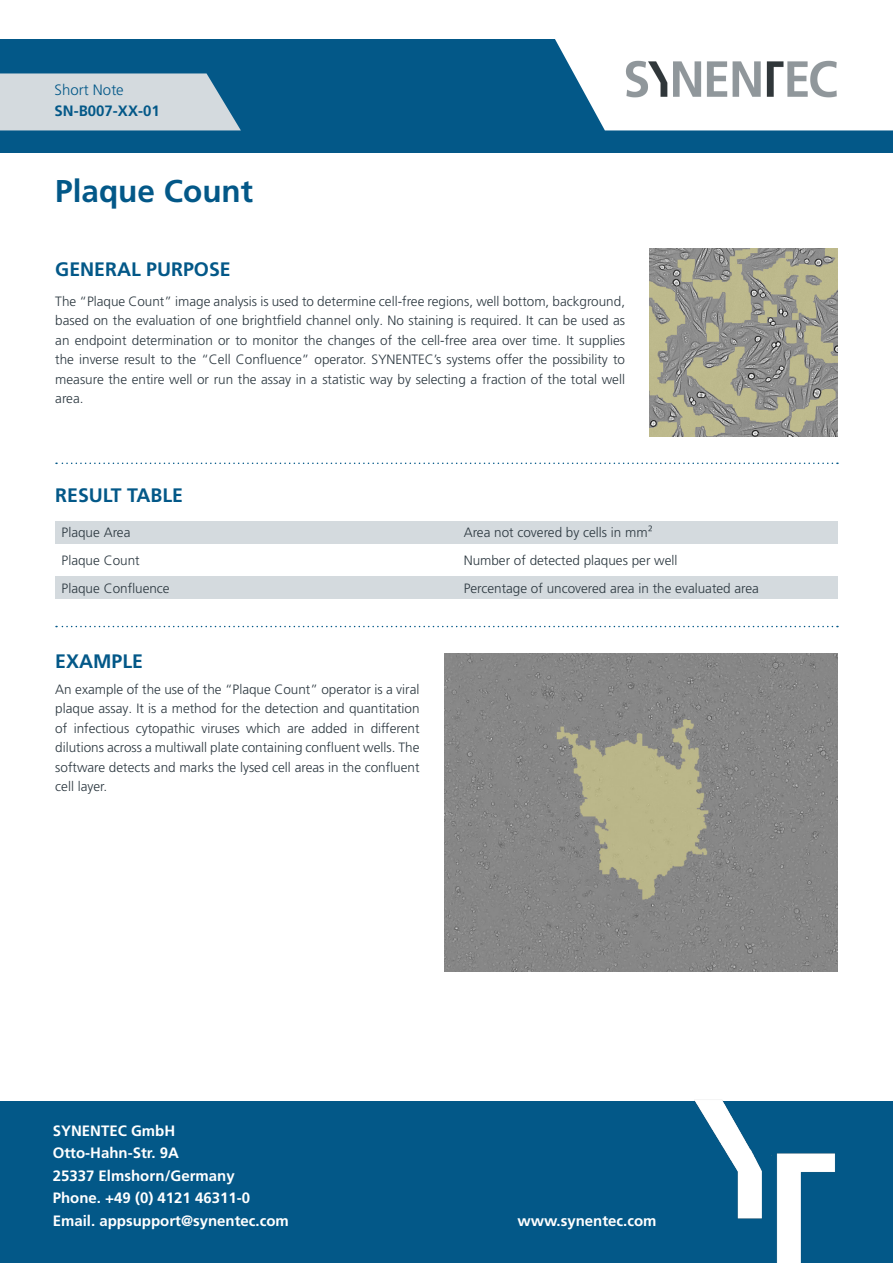
<style>
.page{position:relative;width:893px;height:1263px;background:#fff}
.page>*{position:absolute;margin:0;border:0;box-sizing:border-box;transform-origin:0 0}
.Synentec_Heading{font:700 31.5px "Frutiger LT Pro";color:#035888}
.Synentec_Sub-Heading{font:700 19.5px "Frutiger LT Pro";color:#035888}
.t1{font:700 15px/22.5px "Frutiger LT Pro";color:#fff}
.t2{font:700 15px "Frutiger LT Pro";color:#035888}
.t3{font:300 15px "Frutiger LT Pro";color:#035888}
.Synentec_Content{font:300 13.5px/19.5px "Frutiger LT Pro";color:#2c3840;text-align:justify}
</style>
<div class="page">
<div style="left:0;top:40px;width:893px;height:113px;background:#035888"></div>
<svg style="left:0;top:73px;width:241px;height:57px;background:#c3cfd7"></svg>
<svg style="left:527px;top:39px;width:366px;height:91px;fill:#fff"></svg>
<img style="left:617px;top:58px;width:229px;height:44px">
<div style="left:0;top:1101px;width:893px;height:162px;background:#035888"></div>
<img style="left:694px;top:1100px;width:141px;height:163px">
<div style="left:55px;top:576px;width:783px;height:23px;background:#d4dade"></div>
<div style="left:55px;top:521px;width:783px;height:23px;background:#d4dade"></div>
<img style="left:444px;top:653px;width:394px;height:318px">
<img style="left:650px;top:249px;width:188px;height:188px">
<svg style="left:56px;top:463px;width:782px;height:1px"></svg>
<svg style="left:56px;top:626px;width:782px;height:1px"></svg>
<p class="t3" style="left:55px;top:81px;width:71px">Short Note</p>
<p class="t2" style="left:55px;top:102px;width:107px">SN-B007-XX-01</p>
<p class="Synentec_Heading" style="left:55px;top:173px;width:199px">Plaque Count</p>
<p class="Synentec_Sub-Heading" style="left:55px;top:258px;width:177px">GENERAL PURPOSE</p>
<p class="Synentec_Content" style="left:55px;top:291px;width:571px">The “Plaque Count” image analysis is used to determine cell-free regions, well bottom, background, based on the evaluation of one brightfield channel only. No staining is required. It can be used as an endpoint determination or to monitor the changes of the cell-free area over time. It supplies the inverse result to the “Cell Confluence” operator. SYNENTEC’s systems offer the possibility to measure the entire well or run the assay in a statistic way by selecting a fraction of the total well area.</p>
<p class="Synentec_Sub-Heading" style="left:55px;top:484px;width:129px">RESULT TABLE</p>
<p class="Synentec_Content" style="left:62px;top:522px;width:70px">Plaque Area</p>
<p class="Synentec_Content" style="left:464px;top:522px;width:190px">Area not covered by cells in mm²</p>
<p class="Synentec_Content" style="left:62px;top:550px;width:80px">Plaque Count</p>
<p class="Synentec_Content" style="left:464px;top:550px;width:215px">Number of detected plaques per well</p>
<p class="Synentec_Content" style="left:62px;top:578px;width:110px">Plaque Confluence</p>
<p class="Synentec_Content" style="left:464px;top:578px;width:297px">Percentage of uncovered area in the evaluated area</p>
<p class="Synentec_Sub-Heading" style="left:55px;top:650px;width:89px">EXAMPLE</p>
<p class="Synentec_Content" style="left:55px;top:679px;width:366px">An example of the use of the “Plaque Count” operator is a viral plaque assay. It is a method for the detection and quantitation of infectious cytopathic viruses which are added in different dilutions across a multiwall plate containing confluent wells. The software detects and marks the lysed cell areas in the confluent cell layer.</p>
<p class="t1" style="left:53px;top:1119px;width:238px">SYNENTEC GmbH<br>Otto-Hahn-Str. 9A<br>25337 Elmshorn/Germany<br>Phone. +49 (0) 4121 46311-0<br>Email. appsupport@synentec.com</p>
<p class="t1" style="left:517px;top:1209px;width:141px">www.synentec.com</p>
</div>
